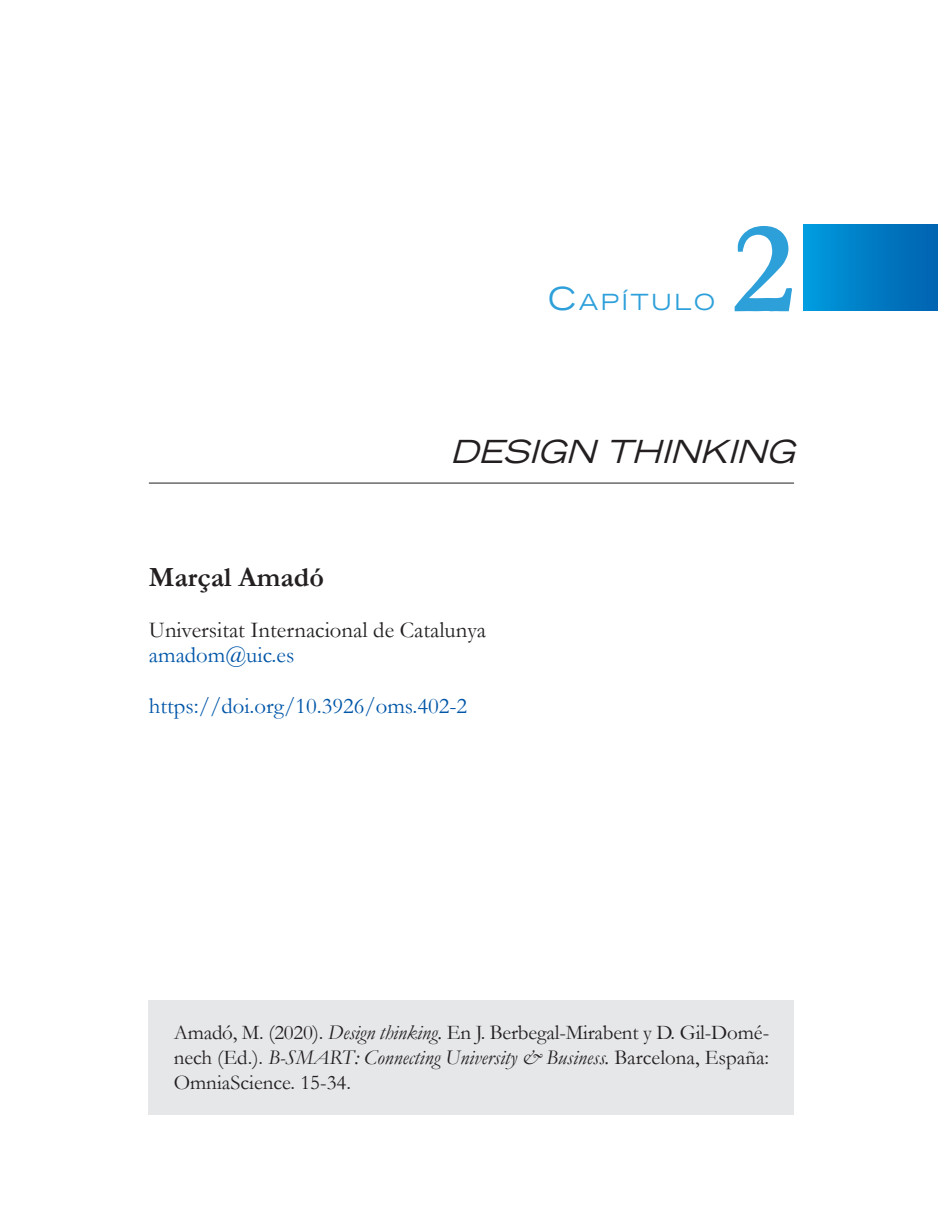
<style>
.page{position:relative;width:938px;height:1221px;background:#fff}
.page>*{position:absolute;margin:0;border:0;box-sizing:border-box;transform-origin:0 0}
.Titulo_num{font:700 133px "Garamond";color:#2da0da}
.Titulo_capítulo{font:italic expanded 31.5px "Trade Gothic LH";color:#231f20}
.Cap_autor{font:700 28px "Garamond";color:#231f20}
.cap_mails{font:22.75px "Garamond";color:#0156a8}
.Cap_direccion{font:22.75px "Garamond";color:#231f20}
.Titulo_cap_num{font:expanded 22.05px "Trade Gothic LH";letter-spacing:.115em;color:#2da0da}
.Cap_caja_gris{font:21px/25.4px "Garamond";letter-spacing:-.01em;color:#231f20;text-align:justify}
.s1{font-size:31.5px}
.s2{font-style:italic}
</style>
<div class="page">
<hr style="left:149px;top:482px;width:645px;height:1px;background:#231f20">
<div style="left:149px;top:1000px;width:645px;height:114px;background:#e6e7e9"></div>
<div style="left:804px;top:224px;width:134px;height:87px;background:linear-gradient(to right,#009bde,#0161ae)"></div>
<p class="Titulo_cap_num" style="left:548px;top:288px;width:168px"><span class="s1">C</span>APÍTULO</p>
<p class="Titulo_num" style="left:732px;top:179px;width:64px">2</p>
<p class="Titulo_capítulo" style="left:450px;top:430px;width:356px">DESIGN THINKING</p>
<p class="Cap_autor" style="left:149px;top:558px;width:176px">Marçal Amadó</p>
<p class="Cap_direccion" style="left:149px;top:614px;width:339px">Universitat Internacional de Catalunya</p>
<p class="cap_mails" style="left:149px;top:640px;width:147px">amadom@uic.es</p>
<p class="cap_mails" style="left:149px;top:690px;width:320px">https://doi.org/10.3926/oms.402-2</p>
<p class="Cap_caja_gris" style="left:174px;top:1018px;width:597px">Amadó, M. (2020). <span class="s2">Design thinking.</span> En J. Berbegal-Mirabent y D. Gil-Domé&shy;nech (Ed.). <span class="s2">B-SMART: Connecting University &amp; Business.</span> Barcelona, España:<br>OmniaScience. 15-34.</p>
</div>
